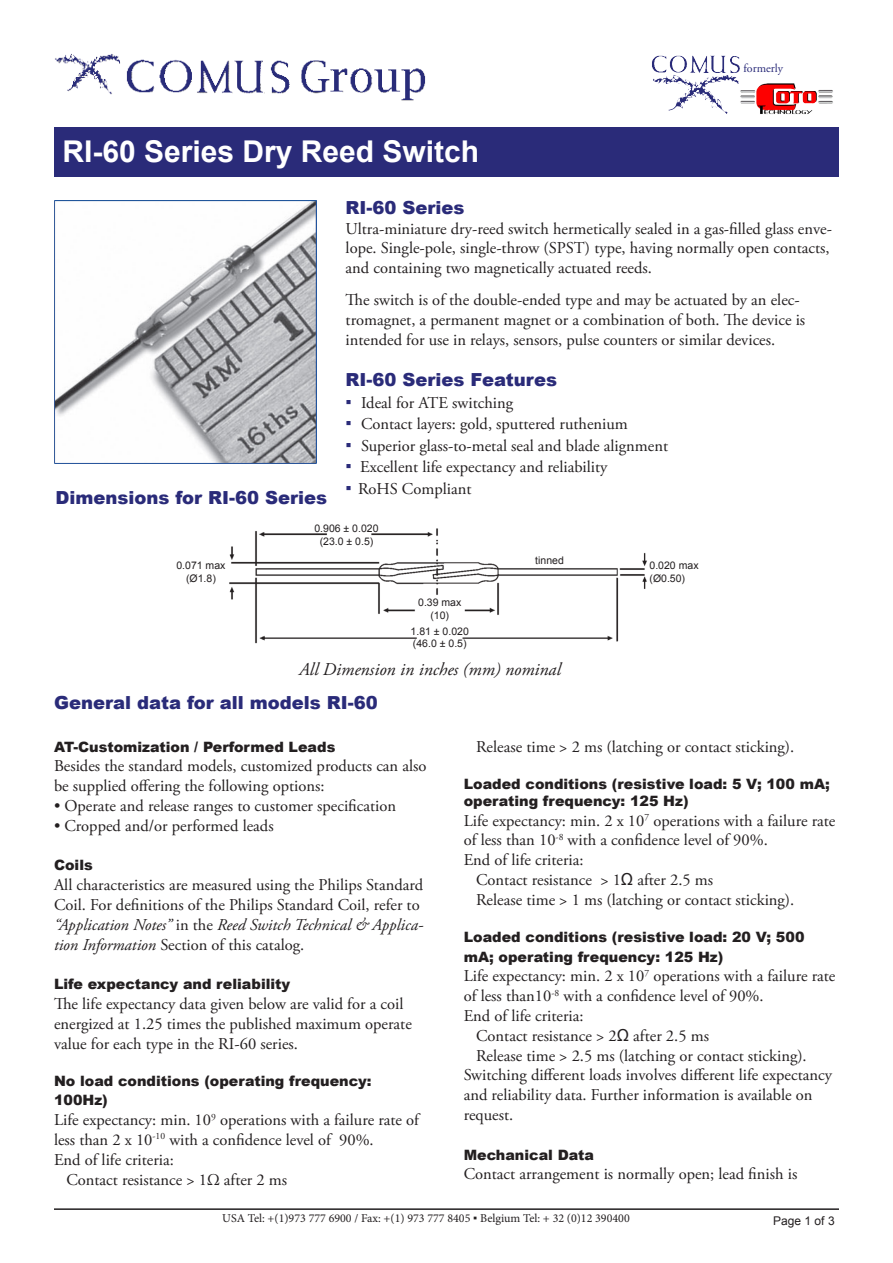
<style>
.page{position:relative;width:893px;height:1263px;background:#fff}
.page>*{position:absolute;margin:0;border:0;box-sizing:border-box;transform-origin:0 0}
.t1{font:700 30px "Arial";color:#fff}
.t2{font:900 18px "Arial";color:#2a2b79}
.t3{font:italic 18px "Adobe Garamond Pro";color:#231f20}
.t4{font:16.5px/19.8px "Adobe Garamond Pro";color:#231f20}
.t5{font:900 14.25px/19.8px "Arial";color:#231f20}
.t6{font:12px "Minion Pro";color:#231f20}
.t7{font:12px "Adobe Garamond Pro";color:#2a2b79}
.t8{font:12px "Arial";color:#231f20}
.t9{font:10.5px "Arial";color:#231f20}
.s1{font-family:"Arial";font-weight:900;font-size:18px;color:#2a2b79}
.s2{font-style:italic}
.s3{font-family:"Arial"}
.s4{font-family:"Arial";font-weight:900}
</style>
<div class="page">
<img style="left:229px;top:528px;width:418px;height:116px">
<img style="left:55px;top:53px;width:371px;height:48px">
<img style="left:743px;top:83px;width:90px;height:31px">
<img style="left:652px;top:55px;width:91px;height:59px">
<div style="left:54px;top:127px;width:785px;height:49px;background:#2a2b79"></div>
<img style="left:54px;top:201px;width:263px;height:263px">
<hr style="left:54px;top:1208px;width:785px;height:2px;background:#231f20">
<p class="t7" style="left:743px;top:61px;width:41px">formerly</p>
<p class="t1" style="left:62px;top:132px;width:418px">RI-60 Series Dry Reed Switch</p>
<p class="t2" style="left:346px;top:194px;width:120px">RI-60 Series</p>
<p class="t4" style="left:346px;top:219px;width:488px">Ultra-miniature dry-reed switch hermetically sealed in a gas-filled glass enve&shy;lope. Single-pole, single-throw (SPST) type, having normally open contacts, and containing two magnetically actuated reeds.</p>
<p class="t4" style="left:346px;top:290px;width:461px">The switch is of the double-ended type and may be actuated by an elec&shy;tromagnet, a permanent magnet or a combination of both. The device is intended for use in relays, sensors, pulse counters or similar devices.</p>
<p class="t2" style="left:346px;top:367px;width:213px">RI-60 Series Features</p>
<p class="t4" style="left:346px;top:393px;width:169px"><span class="s1">▪</span> Ideal for ATE switching</p>
<p class="t4" style="left:346px;top:415px;width:284px"><span class="s1">▪</span> Contact layers: gold, sputtered ruthenium</p>
<p class="t4" style="left:346px;top:436px;width:324px"><span class="s1">▪</span> Superior glass-to-metal seal and blade alignment</p>
<p class="t4" style="left:346px;top:458px;width:263px"><span class="s1">▪</span> Excellent life expectancy and reliability</p>
<p class="t4" style="left:346px;top:479px;width:127px"><span class="s1">▪</span> RoHS Compliant</p>
<p class="t2" style="left:56px;top:485px;width:273px">Dimensions for RI-60 Series</p>
<p class="t9" style="left:176px;top:558px;width:51px">0.071 max</p>
<p class="t9" style="left:186px;top:571px;width:31px">(Ø1.8)</p>
<p class="t9" style="left:314px;top:522px;width:66px">0.906 ± 0.020</p>
<p class="t9" style="left:320px;top:534px;width:55px">(23.0 ± 0.5)</p>
<p class="t9" style="left:418px;top:596px;width:45px">0.39 max</p>
<p class="t9" style="left:430px;top:608px;width:20px">(10)</p>
<p class="t9" style="left:411px;top:624px;width:60px">1.81 ± 0.020</p>
<p class="t9" style="left:413px;top:637px;width:55px">(46.0 ± 0.5)</p>
<p class="t9" style="left:535px;top:553px;width:30px">tinned</p>
<p class="t9" style="left:650px;top:558px;width:51px">0.020 max</p>
<p class="t9" style="left:650px;top:571px;width:37px">(Ø0.50)</p>
<p class="t3" style="left:299px;top:659px;width:263px">All Dimension in inches (mm) nominal</p>
<p class="t2" style="left:54px;top:689px;width:325px">General data for all models RI-60</p>
<p class="t5" style="left:54px;top:736px;width:283px">AT-Customization / Performed Leads</p>
<p class="t4" style="left:54px;top:757px;width:374px">Besides the standard models, customized products can also be supplied offering the following options:</p>
<p class="t4" style="left:54px;top:796px;width:344px">• Operate and release ranges to customer specification</p>
<p class="t4" style="left:54px;top:816px;width:221px">• Cropped and/or performed leads</p>
<p class="t5" style="left:54px;top:855px;width:40px">Coils</p>
<p class="t4" style="left:54px;top:876px;width:371px">All characteristics are measured using the Philips Standard Coil. For definitions of the Philips Standard Coil, refer to <span class="s2">“Application Notes”</span> in the <span class="s2">Reed Switch Technical &amp; Applica&shy;tion Information</span> Section of this catalog.</p>
<p class="t5" style="left:54px;top:974px;width:238px">Life expectancy and reliability</p>
<p class="t4" style="left:54px;top:994px;width:359px">The life expectancy data given below are valid for a coil energized at 1.25 times the published maximum operate value for each type in the RI-60 series.</p>
<p class="t5" style="left:54px;top:1070px;width:319px">No load conditions (operating frequency:<br>100Hz)</p>
<p class="t4" style="left:54px;top:1110px;width:366px">Life expectancy: min. 10<sup>9</sup> operations with a failure rate of less than 2 x 10<sup>-10</sup> with a confidence level of 90%.</p>
<p class="t4" style="left:54px;top:1150px;width:121px">End of life criteria:</p>
<p class="t4" style="left:66px;top:1170px;width:222px">Contact resistance &gt; 1Ω after 2 ms</p>
<p class="t4" style="left:476px;top:737px;width:320px">Release time &gt; 2 ms (latching or contact sticking).</p>
<p class="t5" style="left:464px;top:775px;width:368px;line-height:17.1px">Loaded conditions (resistive load: 5 V; 100 mA; operating frequency: 125 Hz)</p>
<p class="t4" style="left:464px;top:811px;width:373px">Life expectancy: min. 2 x 10<sup>7</sup> operations with a failure rate of less than 10<sup>-8</sup> with a confidence level of 90%.</p>
<p class="t4" style="left:464px;top:851px;width:121px">End of life criteria:</p>
<p class="t4" style="left:476px;top:870px;width:239px">Contact resistance &gt; 1<span class="s3">Ω</span> after 2.5 ms</p>
<p class="t4" style="left:476px;top:890px;width:320px">Release time &gt; 1 ms (latching or contact sticking).</p>
<p class="t5" style="left:464px;top:926px;width:342px">Loaded conditions (resistive load: 20 V; 500 mA; operating frequency: 125 Hz)</p>
<p class="t4" style="left:464px;top:967px;width:373px">Life expectancy: min. 2 x 10<sup>7</sup> operations with a failure rate of less than10<sup>-8</sup> with a confidence level of 90%.</p>
<p class="t4" style="left:464px;top:1006px;width:121px">End of life criteria:</p>
<p class="t4" style="left:476px;top:1026px;width:234px">Contact resistance &gt; 2<span class="s3">Ω</span> after 2.5 ms</p>
<p class="t4" style="left:476px;top:1046px;width:332px">Release time &gt; 2.5 ms (latching or contact sticking).</p>
<p class="t4" style="left:464px;top:1066px;width:370px">Switching different loads involves different life expectancy and reliability data. Further information is available on request.</p>
<p class="t5" style="left:464px;top:1144px;width:132px">Mechanical Data</p>
<p class="t4" style="left:464px;top:1165px;width:335px">Contact arrangement is normally open; lead finish is</p>
<p class="t6" style="left:222px;top:1210px;width:409px">USA Tel: +(1)973 777 6900 / Fax: +(1) 973 777 8405 <span class="s4">▪</span> Belgium Tel: + 32 (0)12 390400</p>
<p class="t8" style="left:773px;top:1212px;width:63px">Page 1 of 3</p>
</div>
